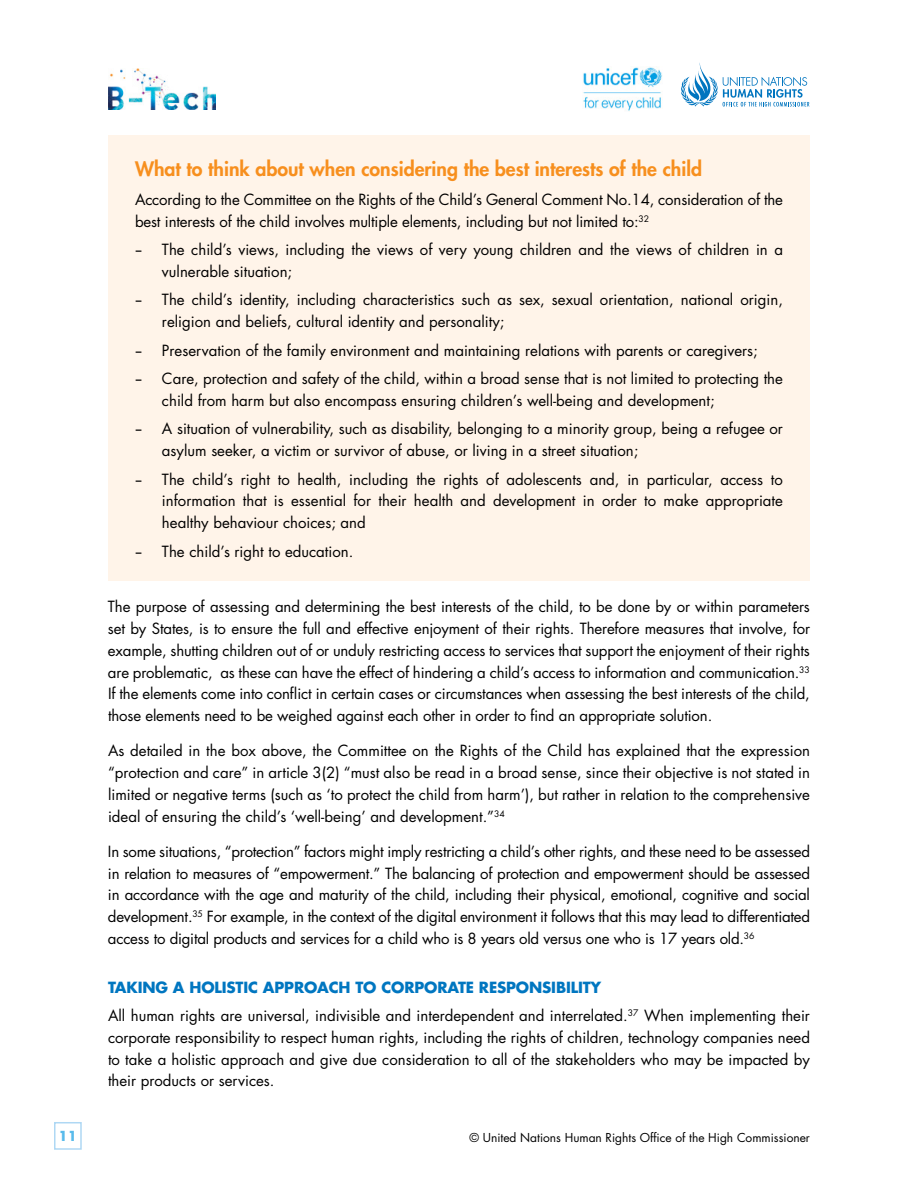
<style>
.page{position:relative;width:918px;height:1188px;background:#fff}
.page>*{position:absolute;margin:0;border:0;box-sizing:border-box;transform-origin:0 0}
.t1{font:800 19.5px "Futura Std";color:#f78f1e}
.t2{font:15px/21.8px "Futura Std";color:#000}
.t3{font:700 13.5px "Futura Std";color:#59bbeb}
.t4{font:12px "Futura Std";color:#000}
.s1{font-family:"Davis Sans"}
.s2{font-weight:700;color:#0076c0}
</style>
<div class="page">
<img style="left:108px;top:69px;width:108px;height:40px">
<div style="left:54px;top:1122px;width:28px;height:28px;border:2px solid #afd8f4"></div>
<img style="left:583px;top:67px;width:79px;height:44px">
<svg style="left:681px;top:63px;width:128px;height:44px"></svg>
<div style="left:108px;top:135px;width:701px;height:445px;background:#fff4e9"></div>
<h1 class="t1" style="left:135px;top:157px;width:569px">What to think about when considering the best interests of the child</h1>
<p class="t2" style="left:135px;top:189px;width:650px">According to the Committee on the Rights of the Child’s General Comment No.14, consideration of the best interests of the child involves multiple elements, including but not limited to:<sup>32</sup></p>
<p class="t2" style="left:162px;top:239px;width:623px;text-indent:-27px"><span class="s1">–</span> The child’s views, including the views of very young children and the views of children in a vulnerable situation;</p>
<p class="t2" style="left:162px;top:289px;width:622px;text-indent:-27px"><span class="s1">–</span> The child’s identity, including characteristics such as sex, sexual orientation, national origin, religion and beliefs, cultural identity and personality;</p>
<p class="t2" style="left:135px;top:339px;width:624px"><span class="s1">–</span> Preservation of the family environment and maintaining relations with parents or caregivers;</p>
<p class="t2" style="left:162px;top:368px;width:622px;text-indent:-27px"><span class="s1">–</span> Care, protection and safety of the child, within a broad sense that is not limited to protecting the child from harm but also encompass ensuring children’s well-being and development;</p>
<p class="t2" style="left:162px;top:418px;width:623px;text-indent:-27px"><span class="s1">–</span> A situation of vulnerability, such as disability, belonging to a minority group, being a refugee or asylum seeker, a victim or survivor of abuse, or living in a street situation;</p>
<p class="t2" style="left:162px;top:468px;width:623px;text-align:justify;text-indent:-27px"><span class="s1">–</span> The child’s right to health, including the rights of adolescents and, in particular, access to information that is essential for their health and development in order to make appropriate healthy behaviour choices; and</p>
<p class="t2" style="left:135px;top:540px;width:220px"><span class="s1">–</span> The child’s right to education.</p>
<p class="t2" style="left:108px;top:596px;width:704px;text-align:justify">The purpose of assessing and determining the best interests of the child, to be done by or within parameters set by States, is to ensure the full and effective enjoyment of their rights. Therefore measures that involve, for example, shutting children out of or unduly restricting access to services that support the enjoyment of their rights are problematic, as these can have the effect of hindering a child’s access to information and communication.<sup>33<br></sup>If the elements come into conflict in certain cases or circumstances when assessing the best interests of the child, those elements need to be weighed against each other in order to find an appropriate solution.</p>
<p class="t2" style="left:108px;top:740px;width:704px;text-align:justify">As detailed in the box above, the Committee on the Rights of the Child has explained that the expression “protection and care” in article 3(2) “must also be read in a broad sense, since their objective is not stated in limited or negative terms (such as ‘to protect the child from harm’), but rather in relation to the comprehensive ideal of ensuring the child’s ‘well-being’ and development.”<sup>34</sup></p>
<p class="t2" style="left:108px;top:841px;width:704px;text-align:justify">In some situations, “protection” factors might imply restricting a child’s other rights, and these need to be assessed in relation to measures of “empowerment.” The balancing of protection and empowerment should be assessed in accordance with the age and maturity of the child, including their physical, emotional, cognitive and social development.<sup>35</sup> For example, in the context of the digital environment it follows that this may lead to differentiated access to digital products and services for a child who is 8 years old versus one who is 17 years old.<sup>36</sup></p>
<p class="t2" style="left:108px;top:973px;width:704px;line-height:28.5px"><span class="s2">TAKING A HOLISTIC APPROACH TO CORPORATE RESPONSIBILITY<br></span>All human rights are universal, indivisible and interdependent and interrelated.<sup>37</sup> When implementing their</p>
<p class="t2" style="left:108px;top:1027px;width:704px;text-align:justify">corporate responsibility to respect human rights, including the rights of children, technology companies need to take a holistic approach and give due consideration to all of the stakeholders who may be impacted by their products or services.</p>
<p class="t3" style="left:59px;top:1127px;width:20px">11</p>
<p class="t4" style="left:470px;top:1130px;width:342px">© United Nations Human Rights Office of the High Commissioner</p>
</div>
